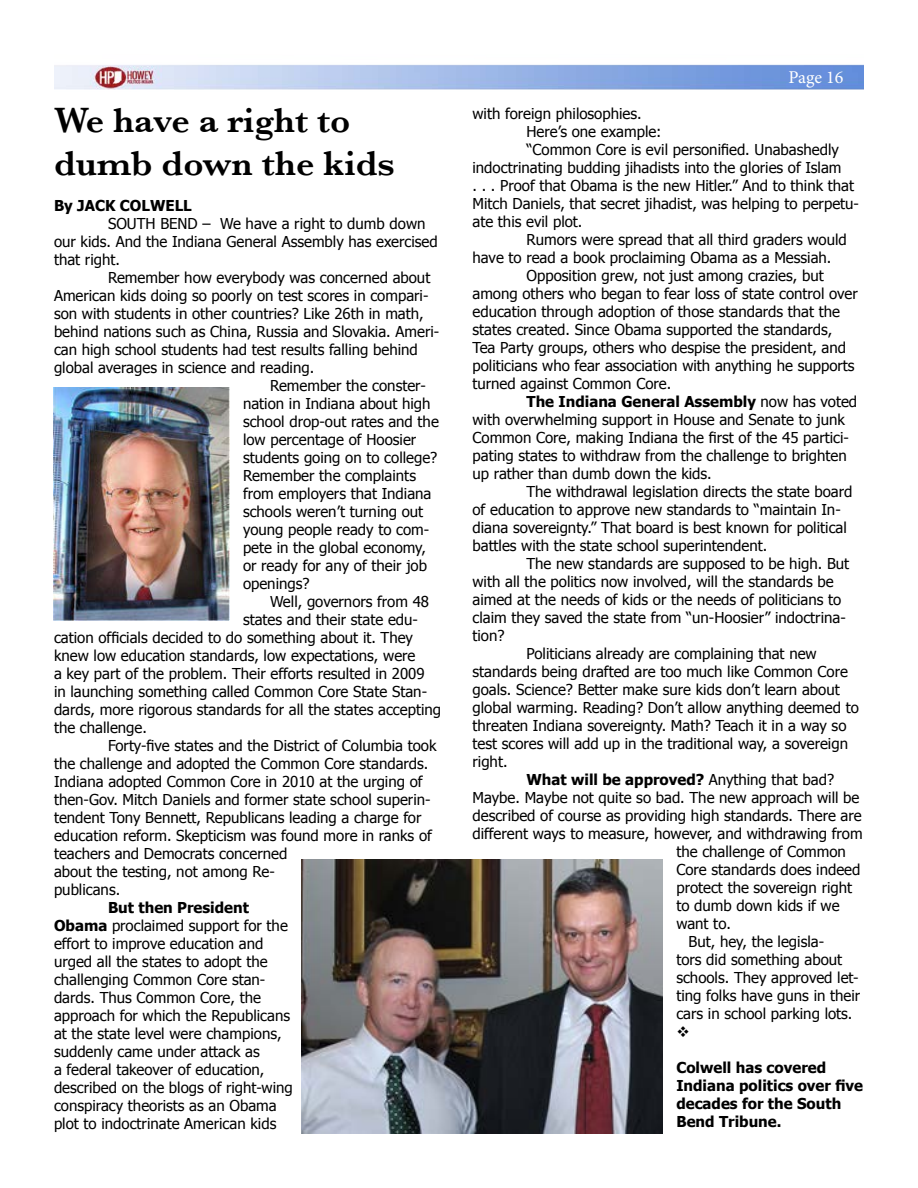
<style>
.page{position:relative;width:918px;height:1188px;background:#fff}
.page>*{position:absolute;margin:0;border:0;box-sizing:border-box;transform-origin:0 0}
.t1{font:600 36px/43.2px "Baskerville";color:#000}
.t2{font:18px "Minion Pro";letter-spacing:-.005em;color:#fff}
.t3{font:15px/18px "Tahoma";color:#000}
.t4{font:700 15px/18px "Tahoma";color:#000}
.s1{font-weight:700}
.s2{font-weight:400}
</style>
<div class="page">
<img style="left:54px;top:64px;width:810px;height:26px">
<img style="left:54px;top:387px;width:175px;height:234px">
<img style="left:301px;top:859px;width:362px;height:275px">
<h1 class="t1" style="left:54px;top:99px;width:342px">We have a right to dumb down the kids</h1>
<p class="t4" style="left:54px;top:197px;width:139px">By JACK COLWELL</p>
<p class="t3" style="left:54px;top:215px;width:385px;text-indent:54px">SOUTH BEND – We have a right to dumb down our kids. And the Indiana General Assembly has exercised that right.</p>
<p class="t3" style="left:108px;top:269px;width:324px">Remember how everybody was concerned about</p>
<p class="t3" style="left:54px;top:287px;width:376px">American kids doing so poorly on test scores in compari-</p>
<p class="t3" style="left:54px;top:305px;width:371px">son with students in other countries? Like 26th in math,</p>
<p class="t3" style="left:54px;top:323px;width:387px">behind nations such as China, Russia and Slovakia. Ameri-</p>
<p class="t3" style="left:54px;top:341px;width:365px">can high school students had test results falling behind</p>
<p class="t3" style="left:54px;top:359px;width:262px">global averages in science and reading.</p>
<p class="t3" style="left:270px;top:377px;width:157px">Remember the conster-</p>
<p class="t3" style="left:243px;top:395px;width:189px">nation in Indiana about high</p>
<p class="t3" style="left:243px;top:413px;width:197px">school drop-out rates and the</p>
<p class="t3" style="left:243px;top:431px;width:175px">low percentage of Hoosier</p>
<p class="t3" style="left:243px;top:449px;width:196px">students going on to college?</p>
<p class="t3" style="left:243px;top:467px;width:175px">Remember the complaints</p>
<p class="t3" style="left:243px;top:485px;width:190px">from employers that Indiana</p>
<p class="t3" style="left:243px;top:503px;width:182px">schools weren’t turning out</p>
<p class="t3" style="left:243px;top:521px;width:188px">young people ready to com-</p>
<p class="t3" style="left:243px;top:539px;width:185px">pete in the global economy,</p>
<p class="t3" style="left:243px;top:557px;width:186px">or ready for any of their job</p>
<p class="t3" style="left:243px;top:575px;width:68px">openings?</p>
<p class="t3" style="left:270px;top:593px;width:161px">Well, governors from 48</p>
<p class="t3" style="left:243px;top:611px;width:177px">states and their state edu-</p>
<p class="t3" style="left:54px;top:629px;width:361px">cation officials decided to do something about it. They</p>
<p class="t3" style="left:54px;top:647px;width:363px">knew low education standards, low expectations, were</p>
<p class="t3" style="left:54px;top:665px;width:372px">a key part of the problem. Their efforts resulted in 2009</p>
<p class="t3" style="left:54px;top:683px;width:375px">in launching something called Common Core State Stan-</p>
<p class="t3" style="left:54px;top:701px;width:389px">dards, more rigorous standards for all the states accepting</p>
<p class="t3" style="left:54px;top:719px;width:95px">the challenge.</p>
<p class="t3" style="left:108px;top:737px;width:330px">Forty-five states and the District of Columbia took</p>
<p class="t3" style="left:54px;top:755px;width:376px">the challenge and adopted the Common Core standards.</p>
<p class="t3" style="left:54px;top:773px;width:370px">Indiana adopted Common Core in 2010 at the urging of</p>
<p class="t3" style="left:54px;top:791px;width:378px">then-Gov. Mitch Daniels and former state school superin-</p>
<p class="t3" style="left:54px;top:809px;width:369px">tendent Tony Bennett, Republicans leading a charge for</p>
<p class="t3" style="left:54px;top:827px;width:379px">education reform. Skepticism was found more in ranks of</p>
<p class="t3" style="left:54px;top:845px;width:235px">teachers and Democrats concerned</p>
<p class="t3" style="left:54px;top:863px;width:222px">about the testing, not among Re-</p>
<p class="t3" style="left:54px;top:881px;width:68px">publicans.</p>
<p class="t3" style="left:54px;top:899px;width:240px;text-indent:54px"><span class="s1">But then President<br>Obama</span> proclaimed support for the effort to improve education and urged all the states to adopt the challenging Common Core stan&shy;dards. Thus Common Core, the approach for which the Republicans at the state level were champions, suddenly came under attack as<br>a federal takeover of education, described on the blogs of right-wing conspiracy theorists as an Obama plot to indoctrinate American kids</p>
<p class="t2" style="left:789px;top:65px;width:56px">Page 16</p>
<p class="t3" style="left:473px;top:105px;width:171px">with foreign philosophies.</p>
<p class="t3" style="left:527px;top:123px;width:137px">Here’s one example:</p>
<p class="t3" style="left:527px;top:141px;width:314px">“Common Core is evil personified. Unabashedly</p>
<p class="t3" style="left:473px;top:159px;width:370px">indoctrinating budding jihadists into the glories of Islam</p>
<p class="t3" style="left:473px;top:177px;width:383px">. . . Proof that Obama is the new Hitler.” And to think that</p>
<p class="t3" style="left:473px;top:195px;width:388px">Mitch Daniels, that secret jihadist, was helping to perpetu-</p>
<p class="t3" style="left:473px;top:213px;width:112px">ate this evil plot.</p>
<p class="t3" style="left:527px;top:231px;width:322px">Rumors were spread that all third graders would</p>
<p class="t3" style="left:473px;top:249px;width:360px">have to read a book proclaiming Obama as a Messiah.</p>
<p class="t3" style="left:527px;top:267px;width:299px">Opposition grew, not just among crazies, but</p>
<p class="t3" style="left:473px;top:285px;width:387px">among others who began to fear loss of state control over</p>
<p class="t3" style="left:473px;top:303px;width:369px">education through adoption of those standards that the</p>
<p class="t3" style="left:473px;top:321px;width:361px">states created. Since Obama supported the standards,</p>
<p class="t3" style="left:473px;top:339px;width:375px">Tea Party groups, others who despise the president, and</p>
<p class="t3" style="left:473px;top:357px;width:384px">politicians who fear association with anything he supports</p>
<p class="t3" style="left:473px;top:375px;width:200px">turned against Common Core.</p>
<p class="t4" style="left:527px;top:393px;width:332px">The Indiana General Assembly <span class="s2">now has voted</span></p>
<p class="t3" style="left:473px;top:411px;width:374px">with overwhelming support in House and Senate to junk</p>
<p class="t3" style="left:473px;top:429px;width:378px">Common Core, making Indiana the first of the 45 partici-</p>
<p class="t3" style="left:473px;top:447px;width:376px">pating states to withdraw from the challenge to brighten</p>
<p class="t3" style="left:473px;top:465px;width:241px">up rather than dumb down the kids.</p>
<p class="t3" style="left:527px;top:483px;width:327px">The withdrawal legislation directs the state board</p>
<p class="t3" style="left:473px;top:501px;width:370px">of education to approve new standards to “maintain In-</p>
<p class="t3" style="left:473px;top:519px;width:376px">diana sovereignty.” That board is best known for political</p>
<p class="t3" style="left:473px;top:537px;width:296px">battles with the state school superintendent.</p>
<p class="t3" style="left:527px;top:555px;width:324px">The new standards are supposed to be high. But</p>
<p class="t3" style="left:473px;top:573px;width:363px">with all the politics now involved, will the standards be</p>
<p class="t3" style="left:473px;top:591px;width:370px">aimed at the needs of kids or the needs of politicians to</p>
<p class="t3" style="left:473px;top:609px;width:375px">claim they saved the state from “un-Hoosier” indoctrina-</p>
<p class="t3" style="left:473px;top:627px;width:34px">tion?</p>
<p class="t3" style="left:527px;top:645px;width:292px">Politicians already are complaining that new</p>
<p class="t3" style="left:473px;top:663px;width:377px">standards being drafted are too much like Common Core</p>
<p class="t3" style="left:473px;top:681px;width:369px">goals. Science? Better make sure kids don’t learn about</p>
<p class="t3" style="left:473px;top:699px;width:388px">global warming. Reading? Don’t allow anything deemed to</p>
<p class="t3" style="left:473px;top:717px;width:375px">threaten Indiana sovereignty. Math? Teach it in a way so</p>
<p class="t3" style="left:473px;top:735px;width:377px">test scores will add up in the traditional way, a sovereign</p>
<p class="t3" style="left:473px;top:753px;width:37px">right.</p>
<p class="t4" style="left:527px;top:771px;width:309px">What will be approved? <span class="s2">Anything that bad?</span></p>
<p class="t3" style="left:473px;top:789px;width:388px">Maybe. Maybe not quite so bad. The new approach will be</p>
<p class="t3" style="left:473px;top:807px;width:391px">described of course as providing high standards. There are</p>
<p class="t3" style="left:473px;top:825px;width:392px">different ways to measure, however, and withdrawing from</p>
<p class="t3" style="left:676px;top:843px;width:171px">the challenge of Common</p>
<p class="t3" style="left:676px;top:861px;width:186px">Core standards does indeed</p>
<p class="t3" style="left:676px;top:879px;width:177px">protect the sovereign right</p>
<p class="t3" style="left:676px;top:897px;width:165px">to dumb down kids if we</p>
<p class="t3" style="left:676px;top:915px;width:56px">want to.</p>
<p class="t3" style="left:689px;top:933px;width:137px">But, hey, the legisla-</p>
<p class="t3" style="left:676px;top:951px;width:167px">tors did something about</p>
<p class="t3" style="left:676px;top:969px;width:184px">schools. They approved let-</p>
<p class="t3" style="left:676px;top:987px;width:185px">ting folks have guns in their</p>
<p class="t3" style="left:676px;top:1005px;width:178px">cars in school parking lots.</p>
<p class="t4" style="left:676px;top:1059px;width:188px">Colwell has covered<br>Indiana politics over five decades for the South<br>Bend Tribune.</p>
</div>
